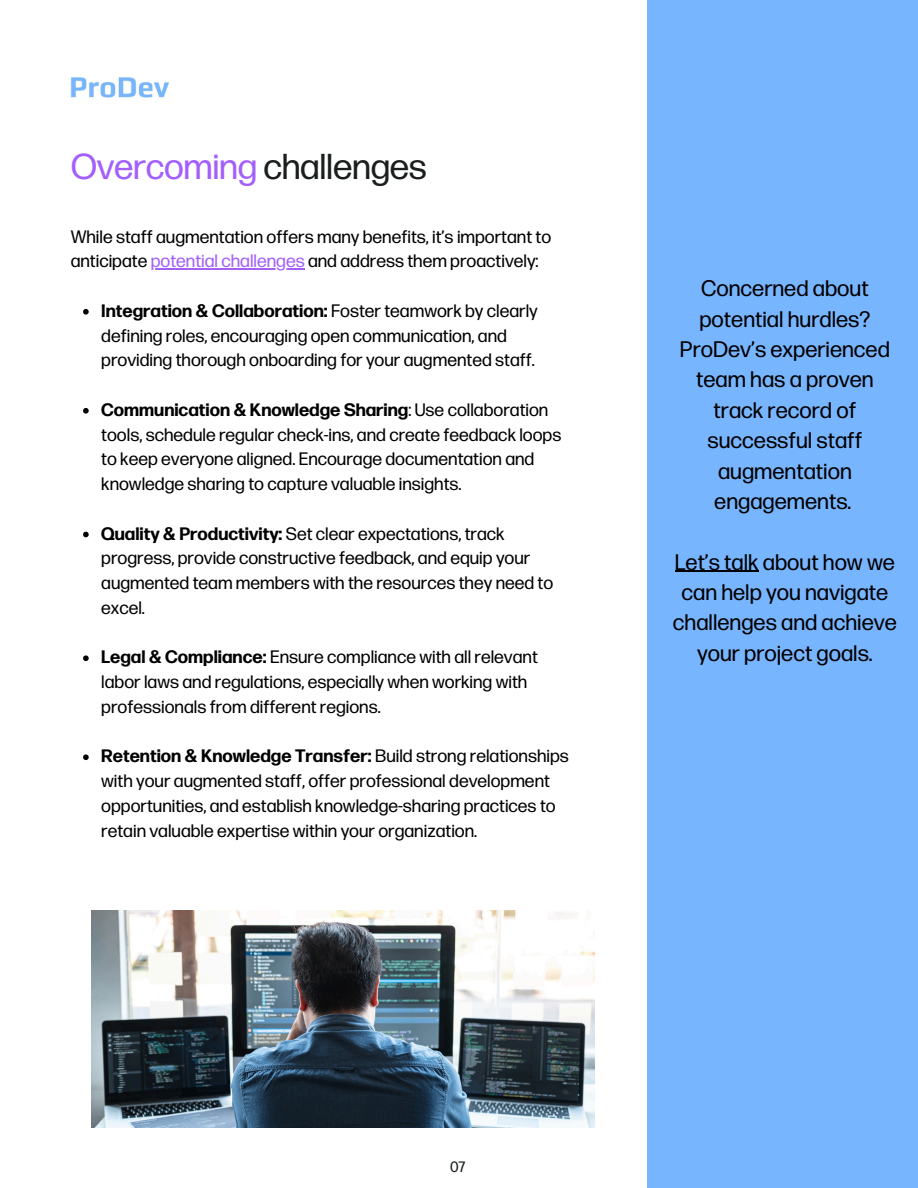
<style>
.page{position:relative;width:918px;height:1188px;background:#fff}
.page>*{position:absolute;margin:0;border:0;box-sizing:border-box;transform-origin:0 0}
.t1{font:36px "Forma DJR Text";letter-spacing:-.01em;color:#a35ffc}
.t2{font:22.5px/30.3px "Forma DJR Text";color:#000;text-align:center}
.t3{font:18px/24.8px "Forma DJR Text";color:#000}
.t4{font:15px "Forma DJR Text";color:#1b1e1e}
.s1{color:#1b1e1e}
.s2{color:#a35ffc}
.s3{font-weight:700}
</style>
<div class="page">
<img style="left:70px;top:77px;width:98px;height:21px">
<div style="left:647px;top:0;width:271px;height:1188px;background:#78b5ff"></div>
<img style="left:92px;top:911px;width:503px;height:217px">
<hr style="left:151px;top:268px;width:154px;height:2px;background:#a35ffc">
<svg style="left:83px;top:309px;width:6px;height:6px"></svg>
<svg style="left:83px;top:408px;width:6px;height:6px"></svg>
<svg style="left:83px;top:532px;width:6px;height:5px"></svg>
<svg style="left:83px;top:655px;width:6px;height:6px"></svg>
<svg style="left:83px;top:754px;width:6px;height:6px"></svg>
<hr style="left:675px;top:571px;width:84px;height:1px;background:#000">
<h2 class="t1" style="left:71px;top:147px;width:358px">Overcoming <span class="s1">challenges</span></h2>
<p class="t3" style="left:71px;top:225px;width:482px">While staff augmentation offers many benefits, it’s important to anticipate <span class="s2">potential challenges</span> and address them proactively:</p>
<p class="t3" style="left:101px;top:299px;width:438px"><span class="s3">Integration &amp; Collaboration:</span> Foster teamwork by clearly defining roles, encouraging open communication, and</p>
<p class="t3" style="left:101px;top:349px;width:435px">providing thorough onboarding for your augmented staff.</p>
<p class="t3" style="left:101px;top:398px;width:462px"><span class="s3">Communication &amp; Knowledge Sharing</span>: Use collaboration tools, schedule regular check-ins, and create feedback loops</p>
<p class="t3" style="left:101px;top:448px;width:435px">to keep everyone aligned. Encourage documentation and knowledge sharing to capture valuable insights.</p>
<p class="t3" style="left:101px;top:522px;width:431px"><span class="s3">Quality &amp; Productivity:</span> Set clear expectations, track progress, provide constructive feedback, and equip your</p>
<p class="t3" style="left:101px;top:571px;width:454px">augmented team members with the resources they need to excel.</p>
<p class="t3" style="left:101px;top:646px;width:438px"><span class="s3">Legal &amp; Compliance:</span> Ensure compliance with all relevant labor laws and regulations, especially when working with</p>
<p class="t3" style="left:101px;top:695px;width:281px">professionals from different regions.</p>
<p class="t3" style="left:101px;top:745px;width:469px"><span class="s3">Retention &amp; Knowledge Transfer:</span> Build strong relationships with your augmented staff, offer professional development</p>
<p class="t3" style="left:101px;top:794px;width:456px">opportunities, and establish knowledge-sharing practices to retain valuable expertise within your organization.</p>
<h2 class="t2" style="left:680px;top:274px;width:211px">Concerned about potential hurdles?<br>ProDev’s experienced team has a proven track record of successful staff augmentation engagements.</h2>
<p class="t2" style="left:673px;top:548px;width:225px">Let’s talk about how we can help you navigate challenges and achieve your project goals.</p>
<p class="t4" style="left:450px;top:1159px;width:17px">07</p>
</div>
